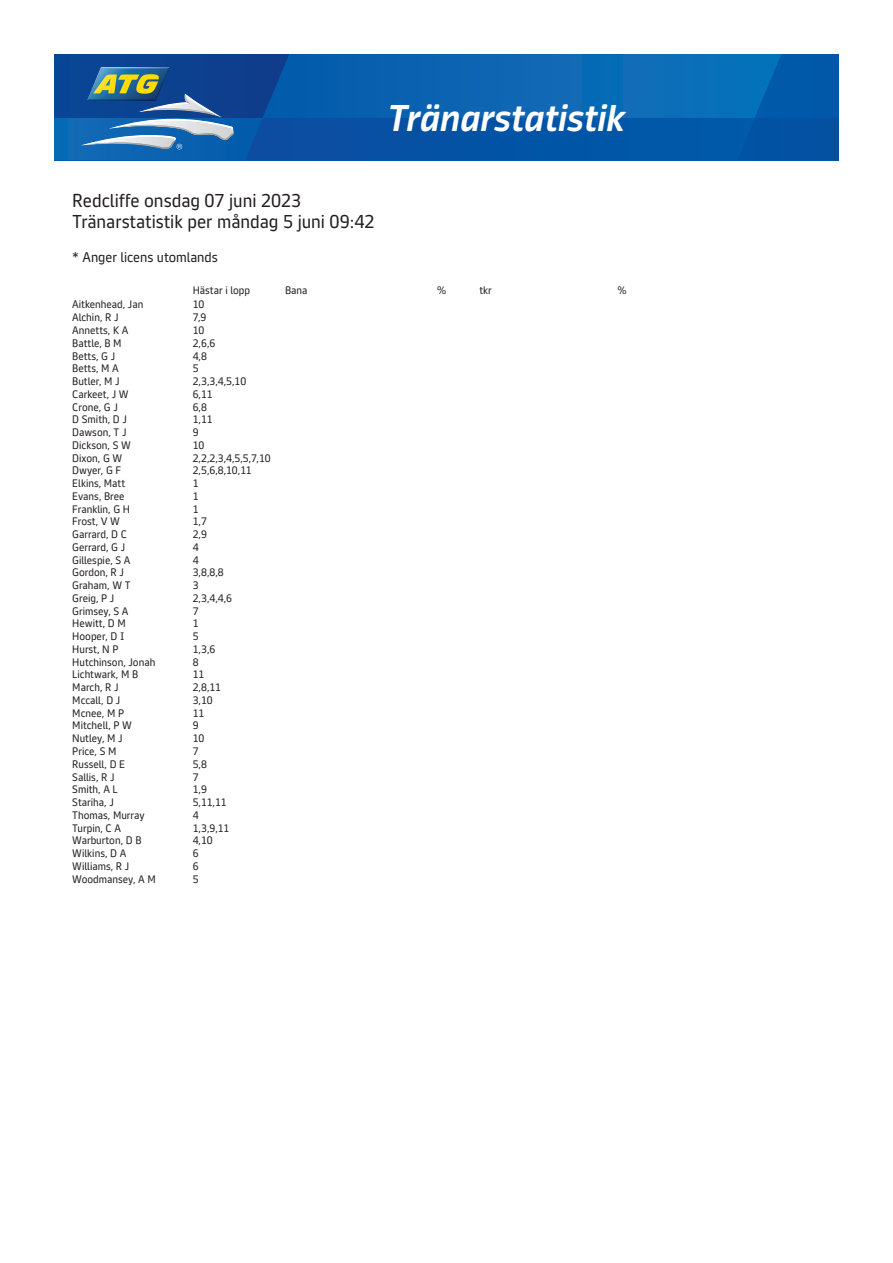
<style>
.page{position:relative;width:893px;height:1263px;background:#fff}
.page>*{position:absolute;margin:0;border:0;box-sizing:border-box;transform-origin:0 0}
.t1{font:italic 700 36px "ATG Text";color:#fff}
.t2{font:18px/21.6px "ATG Text";color:#231f20}
.t3{font:13.5px "ATG Text";color:#231f20}
.t4{font:10.5px "ATG Text";color:#231f20}
</style>
<div class="page">
<svg style="left:54px;top:54px;width:785px;height:106px;background:#105ea8"></svg>
<h1 class="t1" style="left:387px;top:100px;width:239px">Tränarstatistik</h1>
<h2 class="t2" style="left:72px;top:190px;width:304px">Redcliffe onsdag 07 juni 2023<br>Tränarstatistik per måndag 5 juni 09:42</h2>
<p class="t3" style="left:72px;top:250px;width:147px">* Anger licens utomlands</p>
<p class="t4" style="left:193px;top:285px;width:59px">Hästar i lopp</p>
<p class="t4" style="left:285px;top:285px;width:24px">Bana</p>
<p class="t4" style="left:437px;top:285px;width:11px">%</p>
<p class="t4" style="left:479px;top:285px;width:14px">tkr</p>
<p class="t4" style="left:618px;top:285px;width:11px">%</p>
<p class="t4" style="left:72px;top:299px;width:73px">Aitkenhead, Jan</p>
<p class="t4" style="left:193px;top:299px;width:13px">10</p>
<p class="t4" style="left:72px;top:312px;width:48px">Alchin, R J</p>
<p class="t4" style="left:193px;top:312px;width:15px">7,9</p>
<p class="t4" style="left:72px;top:325px;width:58px">Annetts, K A</p>
<p class="t4" style="left:193px;top:325px;width:13px">10</p>
<p class="t4" style="left:72px;top:338px;width:51px">Battle, B M</p>
<p class="t4" style="left:193px;top:338px;width:24px">2,6,6</p>
<p class="t4" style="left:72px;top:350px;width:44px">Betts, G J</p>
<p class="t4" style="left:193px;top:350px;width:16px">4,8</p>
<p class="t4" style="left:72px;top:363px;width:48px">Betts, M A</p>
<p class="t4" style="left:193px;top:363px;width:7px">5</p>
<p class="t4" style="left:72px;top:376px;width:49px">Butler, M J</p>
<p class="t4" style="left:193px;top:376px;width:55px">2,3,3,4,5,10</p>
<p class="t4" style="left:72px;top:389px;width:58px">Carkeet, J W</p>
<p class="t4" style="left:193px;top:389px;width:21px">6,11</p>
<p class="t4" style="left:72px;top:401px;width:47px">Crone, G J</p>
<p class="t4" style="left:193px;top:401px;width:16px">6,8</p>
<p class="t4" style="left:72px;top:414px;width:56px">D Smith, D J</p>
<p class="t4" style="left:193px;top:414px;width:21px">1,11</p>
<p class="t4" style="left:72px;top:427px;width:56px">Dawson, T J</p>
<p class="t4" style="left:193px;top:427px;width:7px">9</p>
<p class="t4" style="left:72px;top:440px;width:60px">Dickson, S W</p>
<p class="t4" style="left:193px;top:440px;width:13px">10</p>
<p class="t4" style="left:72px;top:452px;width:51px">Dixon, G W</p>
<p class="t4" style="left:193px;top:452px;width:79px">2,2,2,3,4,5,5,7,10</p>
<p class="t4" style="left:72px;top:465px;width:50px">Dwyer, G F</p>
<p class="t4" style="left:193px;top:465px;width:61px">2,5,6,8,10,11</p>
<p class="t4" style="left:72px;top:478px;width:54px">Elkins, Matt</p>
<p class="t4" style="left:193px;top:478px;width:7px">1</p>
<p class="t4" style="left:72px;top:491px;width:54px">Evans, Bree</p>
<p class="t4" style="left:193px;top:491px;width:7px">1</p>
<p class="t4" style="left:72px;top:503px;width:59px">Franklin, G H</p>
<p class="t4" style="left:193px;top:503px;width:7px">1</p>
<p class="t4" style="left:72px;top:516px;width:49px">Frost, V W</p>
<p class="t4" style="left:193px;top:516px;width:16px">1,7</p>
<p class="t4" style="left:72px;top:529px;width:56px">Garrard, D C</p>
<p class="t4" style="left:193px;top:529px;width:16px">2,9</p>
<p class="t4" style="left:72px;top:542px;width:54px">Gerrard, G J</p>
<p class="t4" style="left:193px;top:542px;width:7px">4</p>
<p class="t4" style="left:72px;top:554px;width:60px">Gillespie, S A</p>
<p class="t4" style="left:193px;top:554px;width:7px">4</p>
<p class="t4" style="left:72px;top:567px;width:53px">Gordon, R J</p>
<p class="t4" style="left:193px;top:567px;width:32px">3,8,8,8</p>
<p class="t4" style="left:72px;top:580px;width:60px">Graham, W T</p>
<p class="t4" style="left:193px;top:580px;width:7px">3</p>
<p class="t4" style="left:72px;top:593px;width:44px">Greig, P J</p>
<p class="t4" style="left:193px;top:593px;width:41px">2,3,4,4,6</p>
<p class="t4" style="left:72px;top:605px;width:58px">Grimsey, S A</p>
<p class="t4" style="left:193px;top:605px;width:7px">7</p>
<p class="t4" style="left:72px;top:618px;width:55px">Hewitt, D M</p>
<p class="t4" style="left:193px;top:618px;width:7px">1</p>
<p class="t4" style="left:72px;top:631px;width:54px">Hooper, D I</p>
<p class="t4" style="left:193px;top:631px;width:7px">5</p>
<p class="t4" style="left:72px;top:644px;width:48px">Hurst, N P</p>
<p class="t4" style="left:193px;top:644px;width:24px">1,3,6</p>
<p class="t4" style="left:72px;top:656px;width:85px">Hutchinson, Jonah</p>
<p class="t4" style="left:193px;top:656px;width:7px">8</p>
<p class="t4" style="left:72px;top:669px;width:67px">Lichtwark, M B</p>
<p class="t4" style="left:193px;top:669px;width:13px">11</p>
<p class="t4" style="left:72px;top:682px;width:48px">March, R J</p>
<p class="t4" style="left:193px;top:682px;width:30px">2,8,11</p>
<p class="t4" style="left:72px;top:695px;width:50px">Mccall, D J</p>
<p class="t4" style="left:193px;top:695px;width:22px">3,10</p>
<p class="t4" style="left:72px;top:707px;width:53px">Mcnee, M P</p>
<p class="t4" style="left:193px;top:707px;width:13px">11</p>
<p class="t4" style="left:72px;top:720px;width:61px">Mitchell, P W</p>
<p class="t4" style="left:193px;top:720px;width:7px">9</p>
<p class="t4" style="left:72px;top:733px;width:52px">Nutley, M J</p>
<p class="t4" style="left:193px;top:733px;width:13px">10</p>
<p class="t4" style="left:72px;top:746px;width:46px">Price, S M</p>
<p class="t4" style="left:193px;top:746px;width:7px">7</p>
<p class="t4" style="left:72px;top:759px;width:54px">Russell, D E</p>
<p class="t4" style="left:193px;top:759px;width:16px">5,8</p>
<p class="t4" style="left:72px;top:771px;width:44px">Sallis, R J</p>
<p class="t4" style="left:193px;top:771px;width:7px">7</p>
<p class="t4" style="left:72px;top:784px;width:47px">Smith, A L</p>
<p class="t4" style="left:193px;top:784px;width:16px">1,9</p>
<p class="t4" style="left:72px;top:797px;width:43px">Stariha, J</p>
<p class="t4" style="left:193px;top:797px;width:35px">5,11,11</p>
<p class="t4" style="left:72px;top:810px;width:74px">Thomas, Murray</p>
<p class="t4" style="left:193px;top:810px;width:7px">4</p>
<p class="t4" style="left:72px;top:822px;width:50px">Turpin, C A</p>
<p class="t4" style="left:193px;top:822px;width:38px">1,3,9,11</p>
<p class="t4" style="left:72px;top:835px;width:71px">Warburton, D B</p>
<p class="t4" style="left:193px;top:835px;width:22px">4,10</p>
<p class="t4" style="left:72px;top:848px;width:56px">Wilkins, D A</p>
<p class="t4" style="left:193px;top:848px;width:7px">6</p>
<p class="t4" style="left:72px;top:861px;width:58px">Williams, R J</p>
<p class="t4" style="left:193px;top:861px;width:7px">6</p>
<p class="t4" style="left:72px;top:873px;width:85px">Woodmansey, A M</p>
<p class="t4" style="left:193px;top:873px;width:7px">5</p>
</div>
